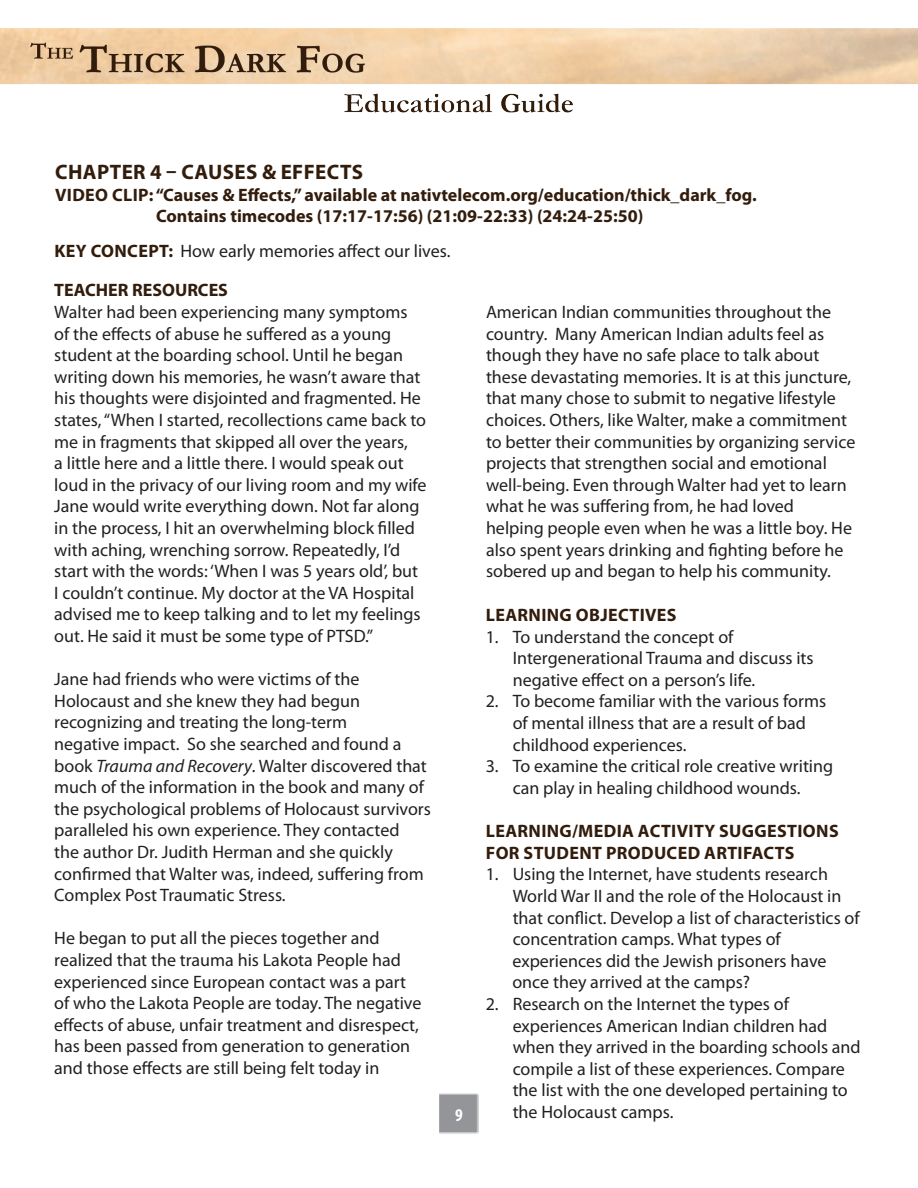
<style>
.page{position:relative;width:918px;height:1188px;background:#fff}
.page>*{position:absolute;margin:0;border:0;box-sizing:border-box;transform-origin:0 0}
.t1{font:700 21px "Myriad Pro";letter-spacing:.02em;color:#321c0c}
.t2{font:18px/21.6px "Myriad Pro";color:#231f20}
.t3{font:700 18px "Myriad Pro";color:#321c0c}
.t4{font:700 18px/21.6px "Myriad Pro";letter-spacing:.02em;color:#321c0c}
.t5{font:700 condensed 18px "Myriad Pro";color:#fff}
.s1{font-weight:700;color:#321c0c}
.s2{font-style:italic}
</style>
<div class="page">
<img style="left:0;top:28px;width:918px;height:1106px">
<p class="t1" style="left:55px;top:158px;width:310px">CHAPTER 4 – CAUSES &amp; EFFECTS</p>
<p class="t3" style="left:55px;top:183px;width:703px">VIDEO CLIP: “Causes &amp; Effects,” available at nativtelecom.org/education/thick_dark_fog.</p>
<p class="t3" style="left:156px;top:204px;width:489px">Contains timecodes (17:17-17:56) (21:09-22:33) (24:24-25:50)</p>
<p class="t2" style="left:54px;top:240px;width:397px"><span class="s1">KEY CONCEPT:</span> How early memories affect our lives.</p>
<p class="t3" style="left:54px;top:279px;width:175px">TEACHER RESOURCES</p>
<p class="t2" style="left:54px;top:301px;width:374px">Walter had been experiencing many symptoms of the effects of abuse he suffered as a young student at the boarding school. Until he began writing down his memories, he wasn’t aware that his thoughts were disjointed and fragmented. He states, “When I started, recollections came back to me in fragments that skipped all over the years,<br>a little here and a little there. I would speak out loud in the privacy of our living room and my wife Jane would write everything down. Not far along in the process, I hit an overwhelming block filled with aching, wrenching sorrow. Repeatedly, I’d start with the words: ‘When I was 5 years old’, but I couldn’t continue. My doctor at the VA Hospital advised me to keep talking and to let my feelings out. He said it must be some type of PTSD.”</p>
<p class="t2" style="left:54px;top:668px;width:307px">Jane had friends who were victims of the</p>
<p class="t2" style="left:54px;top:690px;width:307px">Holocaust and she knew they had begun</p>
<p class="t2" style="left:54px;top:711px;width:294px">recognizing and treating the long-term</p>
<p class="t2" style="left:54px;top:733px;width:378px">negative impact. So she searched and found a book <span class="s2">Trauma and Recovery</span>. Walter discovered that much of the information in the book and many of the psychological problems of Holocaust survivors paralleled his own experience. They contacted<br>the author Dr. Judith Herman and she quickly confirmed that Walter was, indeed, suffering from Complex Post Traumatic Stress.</p>
<p class="t2" style="left:54px;top:927px;width:327px">He began to put all the pieces together and</p>
<p class="t2" style="left:54px;top:949px;width:369px">realized that the trauma his Lakota People had experienced since European contact was a part of who the Lakota People are today. The negative effects of abuse, unfair treatment and disrespect, has been passed from generation to generation</p>
<p class="t2" style="left:54px;top:1057px;width:327px">and those effects are still being felt today in</p>
<p class="t5" style="left:455px;top:1103px;width:9px">9</p>
<p class="t2" style="left:486px;top:301px;width:371px">American Indian communities throughout the country. Many American Indian adults feel as though they have no safe place to talk about these devastating memories. It is at this juncture, that many chose to submit to negative lifestyle choices. Others, like Walter, make a commitment to better their communities by organizing service projects that strengthen social and emotional well-being. Even through Walter had yet to learn what he was suffering from, he had loved</p>
<p class="t2" style="left:486px;top:517px;width:368px">helping people even when he was a little boy. He also spent years drinking and fighting before he sobered up and began to help his community.</p>
<p class="t4" style="left:486px;top:604px;width:192px">LEARNING OBJECTIVES</p>
<p class="t2" style="left:513px;top:625px;width:303px;text-indent:-27px">1. To understand the concept of<br>Intergenerational Trauma and discuss its negative effect on a person’s life.</p>
<p class="t2" style="left:513px;top:690px;width:315px;text-indent:-27px">2. To become familiar with the various forms of mental illness that are a result of bad childhood experiences.</p>
<p class="t2" style="left:486px;top:755px;width:349px;text-align:center">3. To examine the critical role creative writing can play in healing childhood wounds.</p>
<p class="t4" style="left:486px;top:820px;width:354px">LEARNING/MEDIA ACTIVITY SUGGESTIONS<br>FOR STUDENT PRODUCED ARTIFACTS</p>
<p class="t2" style="left:513px;top:863px;width:349px;text-indent:-27px">1. Using the Internet, have students research World War II and the role of the Holocaust in that conflict. Develop a list of characteristics of concentration camps. What types of</p>
<p class="t2" style="left:512px;top:950px;width:316px">experiences did the Jewish prisoners have</p>
<p class="t2" style="left:512px;top:971px;width:239px">once they arrived at the camps?</p>
<p class="t2" style="left:513px;top:993px;width:350px;text-indent:-27px">2. Research on the Internet the types of experiences American Indian children had when they arrived in the boarding schools and compile a list of these experiences. Compare the list with the one developed pertaining to the Holocaust camps.</p>
</div>
